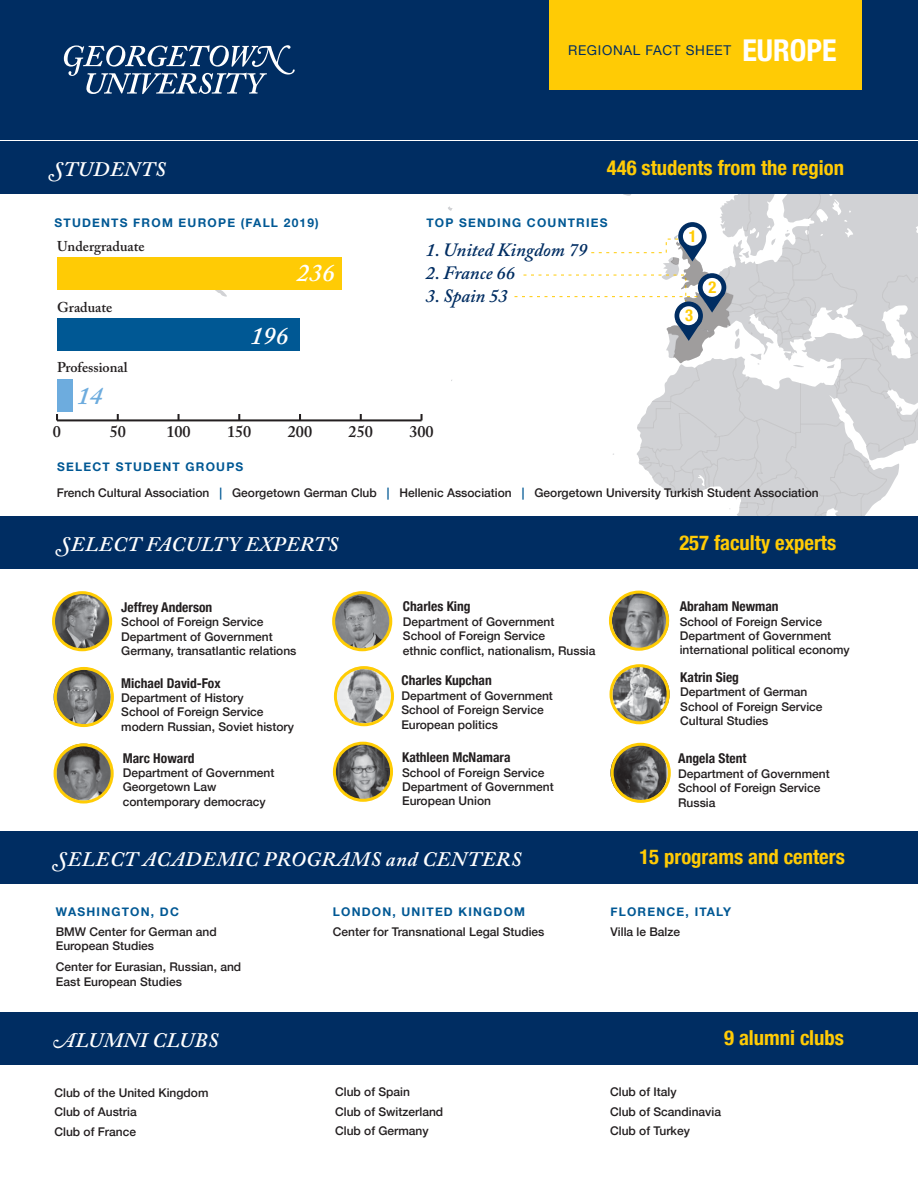
<style>
.page{position:relative;width:918px;height:1188px;background:#fff}
.page>*{position:absolute;margin:0;border:0;box-sizing:border-box;transform-origin:0 0}
.t1{font:700 condensed 30px "Helvetica Neue";color:#fff}
.t2{font:italic 600 25.2px "Adobe Caslon Pro";color:#fff}
.t3{font:italic 600 25.2px "Adobe Caslon Pro";color:#6dacde}
.t4{font:700 condensed 20.7px "Helvetica Neue";color:#ffcb05}
.t5{font:italic 600 20.55px "Adobe Caslon Pro";letter-spacing:.025em;color:#fff}
.t6{font:italic 600 18.75px "Adobe Caslon Pro";color:#002d62}
.t7{font:700 condensed 16.5px "Helvetica Neue";color:#ffcb05}
.t8{font:600 16.2px "Adobe Caslon Pro";color:#231f20}
.t9{font:600 14.1px "Adobe Caslon Pro";color:#231f20}
.t10{font:700 condensed 13.5px "Helvetica Neue";color:#231f20}
.t11{font:13.5px "Helvetica Neue";letter-spacing:.05em;color:#002d62}
.t12{font:500 12px/14.4px "Helvetica Neue";color:#231f20}
.t13{font:700 12px "Helvetica Neue";letter-spacing:.1em;color:#005894}
.s1{color:#005894}
</style>
<div class="page">
<svg style="left:448px;top:206px;width:5px;height:5px"></svg>
<svg style="left:215px;top:290px;width:12px;height:7px"></svg>
<hr style="left:57px;top:419px;width:365px;height:2px;background:#231f20">
<div style="left:57px;top:258px;width:285px;height:32px;background:#ffcb05"></div>
<div style="left:57px;top:318px;width:243px;height:33px;background:#005894"></div>
<div style="left:57px;top:379px;width:15px;height:32px;background:#6dacde"></div>
<div style="left:0;top:141px;width:918px;height:53px;background:#002d62"></div>
<div style="left:0;top:517px;width:918px;height:52px;background:#002d62"></div>
<div style="left:0;top:831px;width:918px;height:52px;background:#002d62"></div>
<div style="left:0;top:1012px;width:918px;height:52px;background:#002d62"></div>
<div style="left:0;top:0;width:918px;height:139px;background:#002d62"></div>
<div style="left:549px;top:0;width:312px;height:89px;background:#ffcb05"></div>
<svg style="left:64px;top:45px;width:231px;height:49px"></svg>
<img style="left:54px;top:593px;width:57px;height:57px;border-radius:29px">
<div style="left:52px;top:591px;width:60px;height:60px;border:3px solid #ffcc04;border-radius:50%"></div>
<img style="left:56px;top:744px;width:54px;height:57px">
<div style="left:54px;top:743px;width:60px;height:61px;border:3px solid #ffcc04;border-radius:50%"></div>
<img style="left:334px;top:743px;width:58px;height:57px;border-radius:29px">
<div style="left:333px;top:742px;width:60px;height:60px;border:3px solid #ffcc04;border-radius:50%"></div>
<img style="left:613px;top:666px;width:57px;height:57px;border-radius:29px">
<div style="left:610px;top:664px;width:60px;height:60px;border:3px solid #ffcc04;border-radius:50%"></div>
<img style="left:334px;top:593px;width:57px;height:57px;border-radius:29px">
<div style="left:332px;top:591px;width:60px;height:60px;border:3px solid #ffcc04;border-radius:50%"></div>
<img style="left:54px;top:668px;width:57px;height:58px;border-radius:29px">
<div style="left:54px;top:667px;width:60px;height:60px;border:3px solid #ffcc04;border-radius:50%"></div>
<img style="left:335px;top:666px;width:57px;height:57px;border-radius:29px">
<div style="left:334px;top:666px;width:60px;height:60px;border:3px solid #ffcc04;border-radius:50%"></div>
<img style="left:610px;top:744px;width:58px;height:57px;border-radius:29px">
<div style="left:611px;top:743px;width:60px;height:60px;border:3px solid #ffcc04;border-radius:50%"></div>
<svg style="left:514px;top:23px;width:404px;height:628px"></svg>
<p class="t11" style="left:568px;top:40px;width:165px">REGIONAL FACT SHEET</p>
<h1 class="t1" style="left:742px;top:25px;width:96px">EUROPE</h1>
<h3 class="t5" style="left:50px;top:157px;width:118px">STUDENTS</h3>
<h3 class="t4" style="left:607px;top:150px;width:239px">446 students from the region</h3>
<p class="t13" style="left:55px;top:213px;width:266px">STUDENTS FROM EUROPE (FALL 2019)</p>
<p class="t13" style="left:426px;top:213px;width:183px">TOP SENDING COUNTRIES</p>
<p class="t9" style="left:57px;top:238px;width:89px">Undergraduate</p>
<p class="t9" style="left:57px;top:299px;width:57px">Graduate</p>
<p class="t9" style="left:57px;top:359px;width:72px">Professional</p>
<h2 class="t3" style="left:77px;top:380px;width:27px">14</h2>
<h2 class="t2" style="left:297px;top:257px;width:39px">236</h2>
<h2 class="t2" style="left:250px;top:321px;width:39px">196</h2>
<h3 class="t6" style="left:426px;top:239px;width:163px">1. United Kingdom 79</h3>
<h3 class="t6" style="left:426px;top:262px;width:91px">2. France 66</h3>
<h3 class="t6" style="left:426px;top:284px;width:84px">3. Spain 53</h3>
<h3 class="t8" style="left:53px;top:422px;width:10px">0</h3>
<h3 class="t8" style="left:110px;top:422px;width:18px">50</h3>
<h3 class="t8" style="left:166px;top:422px;width:26px">100</h3>
<h3 class="t8" style="left:227px;top:422px;width:26px">150</h3>
<h3 class="t8" style="left:288px;top:422px;width:26px">200</h3>
<h3 class="t8" style="left:349px;top:422px;width:26px">250</h3>
<h3 class="t8" style="left:409px;top:422px;width:26px">300</h3>
<p class="t13" style="left:57px;top:457px;width:188px">SELECT STUDENT GROUPS</p>
<h3 class="t7" style="left:689px;top:222px;width:9px">1</h3>
<h3 class="t7" style="left:685px;top:301px;width:9px">3</h3>
<h3 class="t7" style="left:708px;top:273px;width:9px">2</h3>
<p class="t12" style="left:57px;top:485px;width:764px">French Cultural Association <span class="s1">|</span> Georgetown German Club <span class="s1">|</span> Hellenic Association <span class="s1">|</span> Georgetown University Turkish Student Association</p>
<h3 class="t5" style="left:57px;top:532px;width:283px">SELECT FACULTY EXPERTS</h3>
<h3 class="t4" style="left:679px;top:525px;width:158px">257 faculty experts</h3>
<p class="t10" style="left:121px;top:596px;width:92px">Jeffrey Anderson</p>
<p class="t12" style="left:121px;top:614px;width:177px">School of Foreign Service<br>Department of Government<br>Germany, transatlantic relations</p>
<p class="t10" style="left:121px;top:671px;width:101px">Michael David-Fox</p>
<p class="t12" style="left:121px;top:689px;width:174px">Department of History<br>School of Foreign Service modern Russian, Soviet history</p>
<p class="t10" style="left:123px;top:747px;width:73px">Marc Howard</p>
<p class="t12" style="left:123px;top:765px;width:153px">Department of Government<br>Georgetown Law contemporary democracy</p>
<p class="t10" style="left:403px;top:595px;width:69px">Charles King</p>
<p class="t12" style="left:403px;top:613px;width:194px">Department of Government<br>School of Foreign Service<br>ethnic conflict, nationalism, Russia</p>
<p class="t10" style="left:401px;top:669px;width:92px">Charles Kupchan</p>
<p class="t12" style="left:401px;top:687px;width:153px">Department of Government<br>School of Foreign Service<br>European politics</p>
<p class="t10" style="left:402px;top:746px;width:110px">Kathleen McNamara</p>
<p class="t12" style="left:402px;top:764px;width:153px">School of Foreign Service<br>Department of Government<br>European Union</p>
<p class="t10" style="left:680px;top:595px;width:100px">Abraham Newman</p>
<p class="t12" style="left:680px;top:613px;width:172px">School of Foreign Service<br>Department of Government international political economy</p>
<p class="t10" style="left:680px;top:666px;width:60px">Katrin Sieg</p>
<p class="t12" style="left:680px;top:684px;width:144px">Department of German<br>School of Foreign Service<br>Cultural Studies</p>
<p class="t10" style="left:678px;top:747px;width:70px">Angela Stent</p>
<p class="t12" style="left:678px;top:765px;width:153px">Department of Government<br>School of Foreign Service<br>Russia</p>
<h3 class="t5" style="left:54px;top:847px;width:470px">SELECT ACADEMIC PROGRAMS and CENTERS</h3>
<h3 class="t4" style="left:639px;top:839px;width:207px">15 programs and centers</h3>
<p class="t13" style="left:56px;top:902px;width:125px">WASHINGTON, DC</p>
<p class="t12" style="left:56px;top:924px;width:162px">BMW Center for German and<br>European Studies</p>
<p class="t12" style="left:56px;top:959px;width:187px">Center for Eurasian, Russian, and<br>East European Studies</p>
<p class="t13" style="left:333px;top:902px;width:194px">LONDON, UNITED KINGDOM</p>
<p class="t12" style="left:333px;top:924px;width:213px">Center for Transnational Legal Studies</p>
<p class="t13" style="left:610px;top:902px;width:122px">FLORENCE, ITALY</p>
<p class="t12" style="left:610px;top:924px;width:71px">Villa le Balze</p>
<h3 class="t5" style="left:54px;top:1028px;width:167px">ALUMNI CLUBS</h3>
<h3 class="t4" style="left:724px;top:1020px;width:121px">9 alumni clubs</h3>
<p class="t12" style="left:55px;top:1082px;width:156px;line-height:19.5px">Club of the United Kingdom<br>Club of Austria<br>Club of France</p>
<p class="t12" style="left:335px;top:1081px;width:110px;line-height:19.5px">Club of Spain<br>Club of Switzerland<br>Club of Germany</p>
<p class="t12" style="left:610px;top:1081px;width:112px;line-height:19.5px">Club of Italy<br>Club of Scandinavia<br>Club of Turkey</p>
</div>
